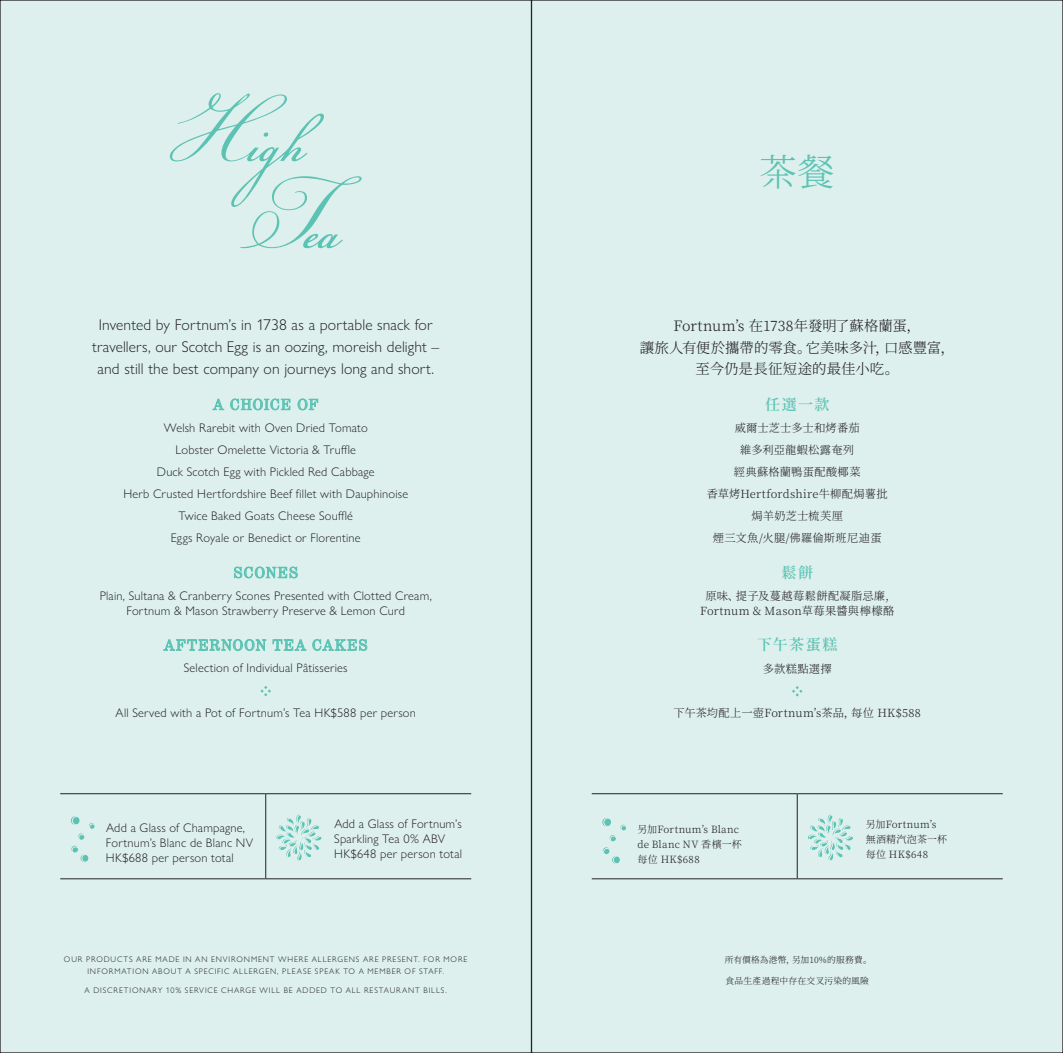
<style>
.page{position:relative;width:1063px;height:1053px;background:#fff}
.page>*{position:absolute;margin:0;border:0;box-sizing:border-box;transform-origin:0 0}
.t1{font:300 37.5px "Source Han Serif";color:#5cc3b4}
.t2{font:300 15.62px/21.9px "Gill Sans Nova";letter-spacing:.01em;color:#231f20;text-align:center}
.t3{font:15px "Century 725 BT";letter-spacing:.095em;color:#5cc3b4}
.t4{font:600 15px "Source Han Serif";letter-spacing:.1em;color:#5cc3b4}
.t5{font:15px "Century 725 BT";letter-spacing:.075em;color:#5cc3b4}
.t6{font:300 14.38px/21.9px "Source Han Serif";letter-spacing:.005em;color:#231f20;text-align:center}
.t7{font:300 12.5px/15px "Gill Sans Nova";letter-spacing:.015em;color:#231f20}
.t8{font:300 11.25px/22.1px "Source Han Serif";letter-spacing:.025em;color:#231f20;text-align:center}
.t9{font:300 10px/15px "Source Han Serif";letter-spacing:.025em;color:#231f20}
.t10{font:300 8.75px "Source Han Serif";letter-spacing:.02em;color:#231f20}
.t11{font:300 8.12px/11.9px "Gill Sans Nova";letter-spacing:.11em;color:#231f20;text-align:center}
</style>
<div class="page">
<div style="left:0;top:0;width:1063px;height:1052px;background:#ddf0ed"></div>
<hr style="left:592px;top:793px;width:205px;height:1px;background:#231f20">
<hr style="left:797px;top:793px;width:206px;height:1px;background:#231f20">
<hr style="left:797px;top:794px;width:1px;height:84px;background:#231f20">
<hr style="left:592px;top:878px;width:205px;height:1px;background:#231f20">
<hr style="left:797px;top:878px;width:206px;height:1px;background:#231f20">
<svg style="left:603px;top:817px;width:23px;height:47px"></svg>
<svg style="left:808px;top:814px;width:45px;height:47px"></svg>
<hr style="left:60px;top:793px;width:206px;height:1px;background:#231f20">
<hr style="left:266px;top:793px;width:205px;height:1px;background:#231f20">
<hr style="left:265px;top:794px;width:1px;height:84px;background:#231f20">
<hr style="left:60px;top:878px;width:206px;height:1px;background:#231f20">
<hr style="left:266px;top:878px;width:205px;height:1px;background:#231f20">
<svg style="left:71px;top:816px;width:24px;height:46px"></svg>
<svg style="left:276px;top:814px;width:46px;height:47px"></svg>
<svg style="left:212px;top:398px;width:12px;height:12px"></svg>
<svg style="left:230px;top:398px;width:60px;height:12px"></svg>
<svg style="left:298px;top:398px;width:20px;height:12px"></svg>
<svg style="left:234px;top:566px;width:64px;height:12px"></svg>
<svg style="left:163px;top:639px;width:103px;height:12px"></svg>
<svg style="left:272px;top:639px;width:34px;height:11px"></svg>
<svg style="left:312px;top:639px;width:55px;height:12px"></svg>
<svg style="left:260px;top:686px;width:11px;height:10px"></svg>
<svg style="left:792px;top:686px;width:11px;height:10px"></svg>
<svg style="left:170px;top:93px;width:192px;height:155px"></svg>
<p class="t2" style="left:92px;top:314px;width:349px">Invented by Fortnum’s in 1738 as a portable snack for travellers, our Scotch Egg is an oozing, moreish delight – and still the best company on journeys long and short.</p>
<p class="t5" style="left:213px;top:395px;width:107px">A CHOICE OF</p>
<p class="t7" style="left:123px;top:416px;width:286px;line-height:22.1px;text-align:center">Welsh Rarebit with Oven Dried Tomato<br>Lobster Omelette Victoria &amp; Truffle<br>Duck Scotch Egg with Pickled Red Cabbage<br>Herb Crusted Hertfordshire Beef fillet with Dauphinoise Twice Baked Goats Cheese Soufflé<br>Eggs Royale or Benedict or Florentine</p>
<p class="t3" style="left:234px;top:563px;width:66px">SCONES</p>
<p class="t7" style="left:100px;top:588px;width:334px;text-align:center">Plain, Sultana &amp; Cranberry Scones Presented with Clotted Cream,<br>Fortnum &amp; Mason Strawberry Preserve &amp; Lemon Curd</p>
<p class="t3" style="left:164px;top:635px;width:205px">AFTERNOON TEA CAKES</p>
<p class="t7" style="left:184px;top:660px;width:165px">Selection of Individual Pâtisseries</p>
<p class="t7" style="left:116px;top:704px;width:302px">All Served with a Pot of Fortnum’s Tea HK$588 per person</p>
<p class="t7" style="left:106px;top:819px;width:149px">Add a Glass of Champagne,<br>Fortnum’s Blanc de Blanc NV<br>HK$688 per person total</p>
<p class="t7" style="left:334px;top:815px;width:129px">Add a Glass of Fortnum’s<br>Sparkling Tea 0% ABV<br>HK$648 per person total</p>
<p class="t11" style="left:64px;top:953px;width:405px">OUR PRODUCTS ARE MADE IN AN ENVIRONMENT WHERE ALLERGENS ARE PRESENT. FOR MORE<br>INFORMATION ABOUT A SPECIFIC ALLERGEN, PLEASE SPEAK TO A MEMBER OF STAFF.</p>
<p class="t11" style="left:85px;top:983px;width:364px">A DISCRETIONARY 10% SERVICE CHARGE WILL BE ADDED TO ALL RESTAURANT BILLS.</p>
<h1 class="t1" style="left:760px;top:151px;width:77px">茶餐</h1>
<p class="t6" style="left:640px;top:315px;width:317px">Fortnum’s 在1738年發明了蘇格蘭蛋，<br>讓旅人有便於攜帶的零食。它美味多汁，口感豐富，至今仍是長征短途的最佳小吃。</p>
<p class="t4" style="left:765px;top:396px;width:66px">任選一款</p>
<p class="t8" style="left:707px;top:417px;width:182px">威爾士芝士多士和烤番茄<br>維多利亞龍蝦松露奄列<br>經典蘇格蘭鴨蛋配酸椰菜<br>香草烤Hertfordshire牛柳配焗薯批焗羊奶芝士梳芙厘<br>煙三文魚/火腿/佛羅倫斯班尼迪蛋</p>
<p class="t4" style="left:781px;top:564px;width:33px">鬆餅</p>
<p class="t8" style="left:700px;top:588px;width:196px;line-height:15px">原味、提子及蔓越莓鬆餅配凝脂忌廉,<br>Fortnum &amp; Mason草莓果醬與檸檬酪</p>
<p class="t4" style="left:757px;top:636px;width:82px">下午茶蛋糕</p>
<p class="t8" style="left:763px;top:657px;width:71px">多款糕點選擇</p>
<p class="t8" style="left:674px;top:701px;width:249px">下午茶均配上一壺Fortnum’s茶品，每位 HK$588</p>
<p class="t9" style="left:637px;top:821px;width:106px">另加Fortnum’s Blanc de Blanc NV 香檳一杯每位 HK$688</p>
<p class="t9" style="left:866px;top:816px;width:83px">另加Fortnum’s無酒精汽泡茶一杯每位 HK$648</p>
<p class="t10" style="left:725px;top:954px;width:148px">所有價格為港幣，另加10%的服務費。</p>
<p class="t10" style="left:726px;top:975px;width:145px">食品生產過程中存在交叉污染的風險</p>
</div>
